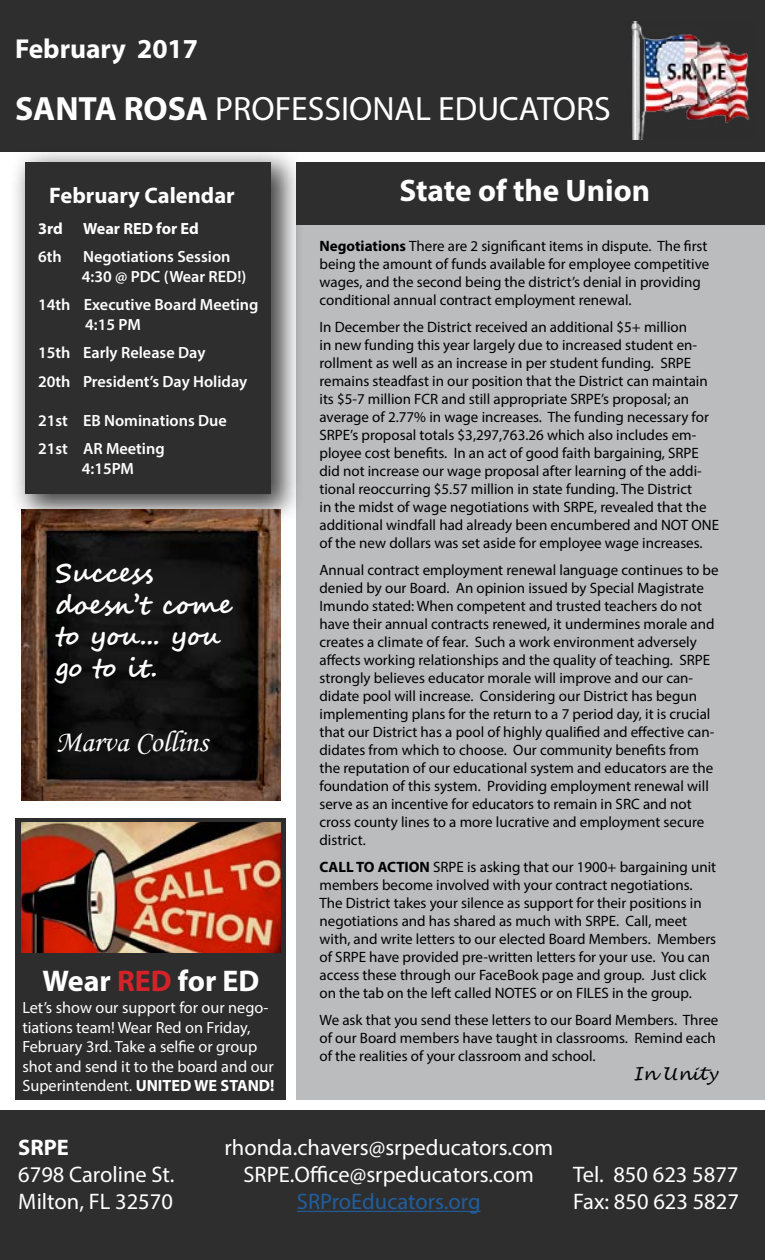
<style>
.page{position:relative;width:765px;height:1260px;background:#fff}
.page>*{position:absolute;margin:0;border:0;box-sizing:border-box;transform-origin:0 0}
.t1{font:33.75px "Myriad Pro";color:#fff}
.t2{font:700 31.25px "Myriad Pro";color:#fff}
.t3{font:700 30px "Myriad Pro";color:#fff}
.t4{font:30px "Monotype Corsiva";color:#fff}
.t5{font:700 27.5px "Myriad Pro";color:#fff}
.t6{font:700 26.25px/31.5px "Segoe Script";color:#fff}
.t7{font:22.5px/27px "Myriad Pro";color:#fff}
.t8{font:700 22.5px "Myriad Pro";color:#fff}
.t9{font:22.5px "Myriad Pro";color:#215e9e}
.t10{font:italic 17.5px "Lucida Handwriting";color:#000}
.t11{font:600 16.25px/19.5px "Myriad Pro";color:#fff}
.t12{font:16.25px/19.5px "Myriad Pro";color:#fff}
.t13{font:700 16.25px "Myriad Pro";color:#fff}
.t14{font:15px/18px "Myriad Pro";color:#000}
.s1{font-weight:700}
.s2{color:#d2232a}
</style>
<div class="page">
<div style="left:297px;top:900px;width:468px;height:200px;background:#babcbe"></div>
<div style="left:16px;top:819px;width:270px;height:281px;background:#2d2d2e"></div>
<div style="left:0;top:0;width:765px;height:151px;background:#2e2e2f"></div>
<div style="left:297px;top:224px;width:468px;height:699px;background:#babcbe"></div>
<div style="left:9px;top:145px;width:295px;height:383px;background:#000;opacity:.75"></div>
<div style="left:26px;top:162px;width:245px;height:331px;background:#2e2e2f"></div>
<img style="left:631px;top:21px;width:119px;height:118px">
<img style="left:21px;top:509px;width:260px;height:291px">
<div style="left:297px;top:162px;width:468px;height:62px;background:#2e2e2f"></div>
<div style="left:0;top:1110px;width:765px;height:150px;background:#2e2e2f"></div>
<hr style="left:297px;top:1211px;width:184px;height:1px;background:#215e9e">
<img style="left:21px;top:822px;width:260px;height:130px">
<h3 class="t5" style="left:15px;top:31px;width:185px">February 2017</h3>
<h1 class="t1" style="left:15px;top:87px;width:597px"><span class="s1">SANTA ROSA</span> PROFESSIONAL EDUCATORS</h1>
<h3 class="t8" style="left:49px;top:180px;width:187px">February Calendar</h3>
<p class="t13" style="left:38px;top:218px;width:162px">3rd Wear RED for Ed</p>
<p class="t11" style="left:38px;top:247px;width:25px">6th</p>
<p class="t11" style="left:82px;top:247px;width:166px">Negotiations Session<br>4:30 @ PDC (Wear RED!)</p>
<p class="t11" style="left:85px;top:295px;width:175px;text-indent:-47px">14th Executive Board Meeting<br>4:15 PM</p>
<p class="t11" style="left:38px;top:338px;width:211px;line-height:28.5px">15th Early Release Day<br>20th President’s Day Holiday</p>
<p class="t11" style="left:38px;top:406px;width:190px;line-height:28.5px">21st EB Nominations Due<br>21st AR Meeting</p>
<p class="t11" style="left:82px;top:458px;width:54px">4:15PM</p>
<h3 class="t6" style="left:56px;top:558px;width:178px">Success doesn’t come to you... you go to it.</h3>
<h3 class="t4" style="left:56px;top:724px;width:153px">Marva Collins</h3>
<h3 class="t3" style="left:43px;top:961px;width:218px">Wear <span class="s2">RED</span> for ED</h3>
<p class="t12" style="left:22px;top:998px;width:254px">Let’s show our support for our nego&shy;tiations team! Wear Red on Friday, February 3rd. Take a selfie or group shot and send it to the board and our Superintendent. <span class="s1">UNITED WE STAND!</span></p>
<h2 class="t2" style="left:399px;top:170px;width:252px">State of the Union</h2>
<p class="t14" style="left:320px;top:237px;width:391px"><span class="s1">Negotiations</span> There are 2 significant items in dispute. The first being the amount of funds available for employee competitive wages, and the second being the district’s denial in providing conditional annual contract employment renewal.</p>
<p class="t14" style="left:320px;top:318px;width:401px">In December the District received an additional $5+ million<br>in new funding this year largely due to increased student en&shy;rollment as well as an increase in per student funding. SRPE remains steadfast in our position that the District can maintain its $5-7 million FCR and still appropriate SRPE’s proposal; an average of 2.77% in wage increases. The funding necessary for SRPE’s proposal totals $3,297,763.26 which also includes em&shy;ployee cost benefits. In an act of good faith bargaining, SRPE did not increase our wage proposal after learning of the addi&shy;tional reoccurring $5.57 million in state funding. The District<br>in the midst of wage negotiations with SRPE, revealed that the additional windfall had already been encumbered and NOT ONE of the new dollars was set aside for employee wage increases.</p>
<p class="t14" style="left:320px;top:561px;width:401px">Annual contract employment renewal language continues to be denied by our Board. An opinion issued by Special Magistrate Imundo stated: When competent and trusted teachers do not have their annual contracts renewed, it undermines morale and creates a climate of fear. Such a work environment adversely affects working relationships and the quality of teaching. SRPE strongly believes educator morale will improve and our can&shy;didate pool will increase. Considering our District has begun implementing plans for the return to a 7 period day, it is crucial that our District has a pool of highly qualified and effective can&shy;didates from which to choose. Our community benefits from the reputation of our educational system and educators are the foundation of this system. Providing employment renewal will serve as an incentive for educators to remain in SRC and not cross county lines to a more lucrative and employment secure district.</p>
<p class="t14" style="left:320px;top:858px;width:398px"><span class="s1">CALL TO ACTION</span> SRPE is asking that our 1900+ bargaining unit members become involved with your contract negotiations.<br>The District takes your silence as support for their positions in negotiations and has shared as much with SRPE. Call, meet with, and write letters to our elected Board Members. Members of SRPE have provided pre-written letters for your use. You can access these through our FaceBook page and group. Just click on the tab on the left called NOTES or on FILES in the group.</p>
<p class="t14" style="left:320px;top:1011px;width:400px">We ask that you send these letters to our Board Members. Three of our Board members have taught in classrooms. Remind each of the realities of your classroom and school.</p>
<p class="t10" style="left:633px;top:1063px;width:86px">In Unity</p>
<h3 class="t8" style="left:18px;top:1133px;width:52px">SRPE</h3>
<h3 class="t7" style="left:18px;top:1161px;width:158px">6798 Caroline St.<br>Milton, FL 32570</h3>
<h3 class="t7" style="left:224px;top:1134px;width:330px;text-align:center">rhonda.chavers@srpeducators.com<br>SRPE.Office@srpeducators.com</h3>
<h3 class="t9" style="left:297px;top:1188px;width:185px">SRProEducators.org</h3>
<h3 class="t7" style="left:573px;top:1161px;width:167px">Tel. 850 623 5877<br>Fax: 850 623 5827</h3>
</div>
